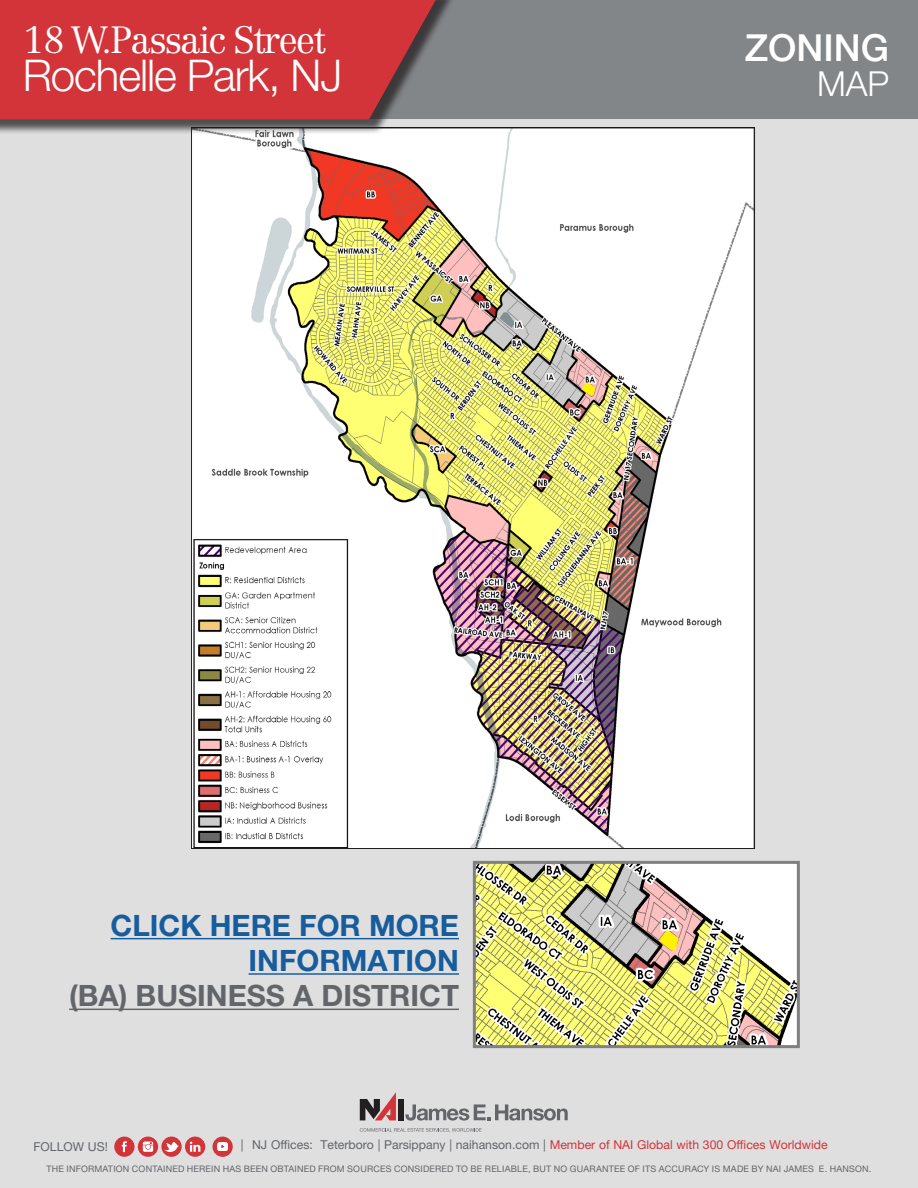
<style>
.page{position:relative;width:918px;height:1188px;background:#dfdfdf}
.page>*{position:absolute;margin:0;border:0;box-sizing:border-box;transform-origin:0 0}
.t1{font:300 43.8px "Helvetica Neue LT Std";letter-spacing:-.025em;color:#fff}
.t2{font:300 37.35px "Centennial LT Std";letter-spacing:-.05em;color:#fff}
.t3{font:500 37.35px "Helvetica Neue LT Std";color:#fff}
.t4{font:300 34.5px "Helvetica Neue LT Std";color:#fff}
.t5{font:700 29.4px "Helvetica Neue LT Std";color:#175d9e}
.t6{font:700 29.4px "Helvetica Neue LT Std";color:#62656a}
.t7{font:12.3px "Helvetica Neue LT Std";color:#62656a}
.Property_Headings{font:9px "Helvetica Neue LT Std";letter-spacing:.02em;color:#62656a}
.s1{color:#d23439}
</style>
<div class="page">
<div style="left:398px;top:1099px;width:6px;height:21px;background:#231f20"></div>
<svg style="left:360px;top:1092px;width:36px;height:28px"></svg>
<svg style="left:406px;top:1104px;width:162px;height:17px"></svg>
<svg style="left:360px;top:1128px;width:122px;height:3px"></svg>
<div style="left:161px;top:1137px;width:21px;height:20px;background:#d23439;border-radius:50%"></div>
<svg style="left:164px;top:1142px;width:15px;height:12px"></svg>
<div style="left:114px;top:1137px;width:21px;height:20px;background:#d23439;border-radius:50%"></div>
<svg style="left:122px;top:1141px;width:5px;height:11px"></svg>
<svg style="left:138px;top:1137px;width:20px;height:20px"></svg>
<svg style="left:143px;top:1142px;width:10px;height:10px"></svg>
<div style="left:185px;top:1137px;width:20px;height:20px;background:#d23439;border-radius:50%"></div>
<svg style="left:190px;top:1142px;width:10px;height:10px"></svg>
<div style="left:212px;top:1137px;width:21px;height:20px;background:linear-gradient(to bottom,#d23338,#d2363b);border-radius:50%"></div>
<svg style="left:217px;top:1143px;width:11px;height:7px"></svg>
<div style="left:0;top:0;width:918px;height:119px;background:#838689"></div>
<img style="left:193px;top:129px;width:560px;height:718px">
<div style="left:0;top:0;width:456px;height:134px;background:#231f20;opacity:.75"></div>
<svg style="left:0;top:0;width:436px;height:119px;background:#ca373c"></svg>
<img style="left:477px;top:865px;width:319px;height:179px">
<div style="left:473px;top:861px;width:327px;height:187px;border:3px solid #808080"></div>
<hr style="left:111px;top:938px;width:348px;height:1px;background:#175d9e">
<hr style="left:249px;top:973px;width:210px;height:2px;background:#175d9e">
<hr style="left:69px;top:1009px;width:390px;height:1px;background:#62656a">
<svg style="left:659px;top:930px;width:20px;height:23px"></svg>
<svg style="left:581px;top:382px;width:15px;height:15px"></svg>
<p class="t2" style="left:23px;top:17px;width:304px">18 W.Passaic Street</p>
<p class="t1" style="left:23px;top:49px;width:321px">Rochelle Park, NJ</p>
<p class="t3" style="left:745px;top:26px;width:146px">ZONING</p>
<p class="t4" style="left:817px;top:62px;width:74px">MAP</p>
<p class="t5" style="left:111px;top:907px;width:350px">CLICK HERE FOR MORE</p>
<p class="t5" style="left:249px;top:942px;width:212px">INFORMATION</p>
<p class="t6" style="left:69px;top:978px;width:391px">(BA) BUSINESS A DISTRICT</p>
<p class="t7" style="left:34px;top:1139px;width:76px">FOLLOW US!</p>
<p class="t7" style="left:241px;top:1137px;width:4px">|</p>
<p class="t7" style="left:252px;top:1137px;width:577px">NJ Offices: Teterboro | Parsippany | naihanson.com | <span class="s1">Member of NAI Global with 300 Offices Worldwide</span></p>
<p class="Property_Headings" style="left:47px;top:1163px;width:826px">THE INFORMATION CONTAINED HEREIN HAS BEEN OBTAINED FROM SOURCES CONSIDERED TO BE RELIABLE, BUT NO GUARANTEE OF ITS ACCURACY IS MADE BY NAI JAMES E. HANSON.</p>
</div>
